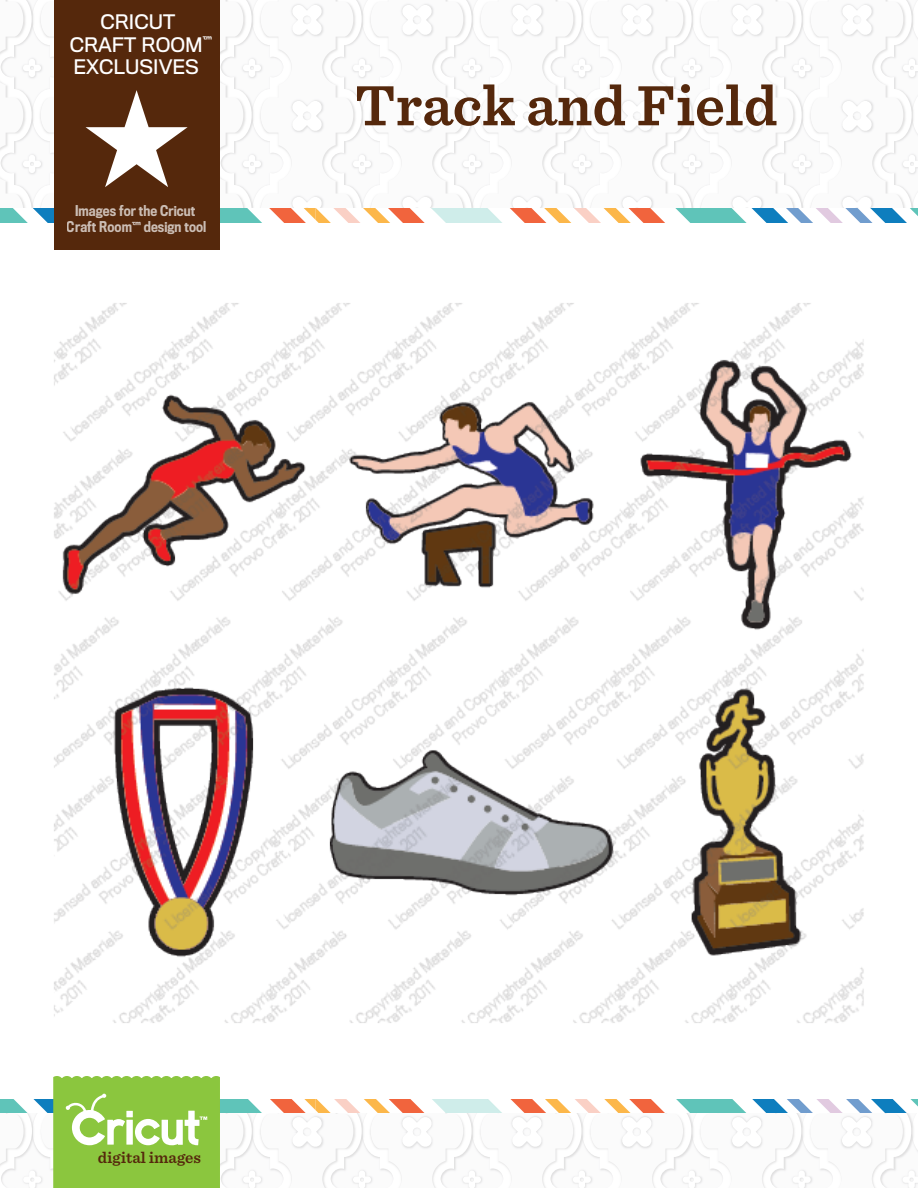
<style>
.page{position:relative;width:918px;height:1188px;background:#fff}
.page>*{position:absolute;margin:0;border:0;box-sizing:border-box;transform-origin:0 0}
.t1{font:600 59.25px "Sentinel";color:#55280c}
.t2{font:18.6px/22.4px "Titling Gothic FB Normal";color:#fff;text-align:center}
.t3{font:600 16.35px "Sentinel";color:#55280c}
.t4{font:500 13.8px/16.5px "Titling Gothic FB Cond";letter-spacing:.005em;color:#fff;text-align:center}
.s1{font-size:11.4px}
</style>
<div class="page">
<img style="left:0;top:0;width:918px;height:1188px">
<h2 class="t2" style="left:70px;top:11px;width:144px">CRICUT<br>CRAFT ROOM<sup>™<br></sup>EXCLUSIVES</h2>
<p class="t4" style="left:67px;top:202px;width:141px">Images for the Cricut<br>Craft Room<span class="s1">™</span> design tool</p>
<h1 class="t1" style="left:355px;top:60px;width:424px">Track and Field</h1>
<p class="t3" style="left:98px;top:1145px;width:104px">digital images</p>
</div>
